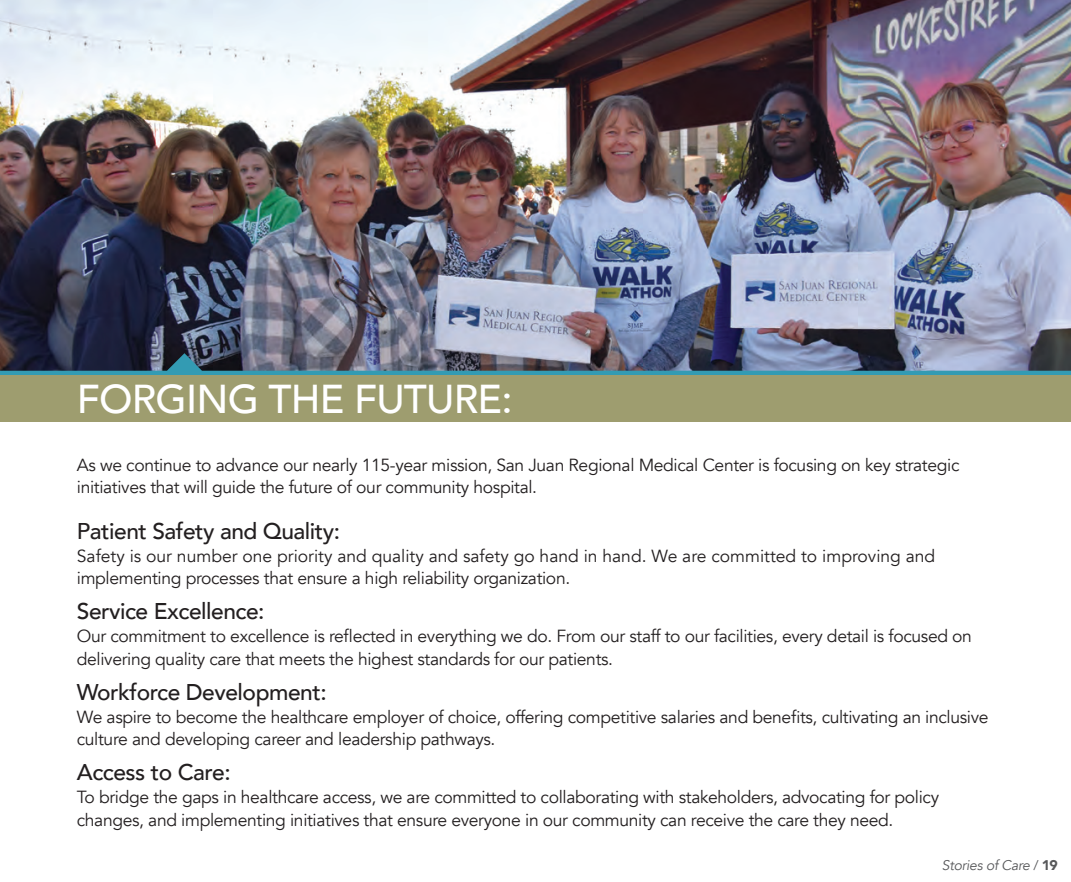
<style>
.page{position:relative;width:1071px;height:882px;background:#fff}
.page>*{position:absolute;margin:0;border:0;box-sizing:border-box;transform-origin:0 0}
.t1{font:500 40.25px "Avenir";letter-spacing:-.02em;color:#fff}
.t2{font:500 22.75px "Avenir";letter-spacing:-.02em;color:#231f20}
.t3{font:17.5px/22.8px "Avenir";letter-spacing:-.02em;color:#231f20}
.t4{font:17.5px/22.8px "Avenir";color:#231f20}
.t5{font:italic 14px "Avenir";letter-spacing:-.02em;color:#57585a}
.s1{font-style:normal}
.s2{font-weight:900;font-style:normal}
</style>
<div class="page">
<img style="left:0;top:0;width:1071px;height:353px">
<img style="left:0;top:353px;width:1071px;height:22px">
<div style="left:0;top:375px;width:1071px;height:47px;background:#9e9d6f"></div>
<h1 class="t1" style="left:77px;top:365px;width:437px">FORGING THE FUTURE:</h1>
<p class="t3" style="left:77px;top:454px;width:884px">As we continue to advance our nearly 115-year mission, San Juan Regional Medical Center is focusing on key strategic initiatives that will guide the future of our community hospital.</p>
<h2 class="t2" style="left:77px;top:511px;width:265px">Patient Safety and Quality:</h2>
<p class="t4" style="left:77px;top:545px;width:860px">Safety is our number one priority and quality and safety go hand in hand. We are committed to improving and implementing processes that ensure a high reliability organization.</p>
<h2 class="t2" style="left:77px;top:592px;width:189px">Service Excellence:</h2>
<p class="t3" style="left:77px;top:625px;width:897px">Our commitment to excellence is reflected in everything we do. From our staff to our facilities, every detail is focused on delivering quality care that meets the highest standards for our patients.</p>
<h2 class="t2" style="left:77px;top:672px;width:251px">Workforce Development:</h2>
<p class="t3" style="left:77px;top:706px;width:913px">We aspire to become the healthcare employer of choice, offering competitive salaries and benefits, cultivating an inclusive culture and developing career and leadership pathways.</p>
<h2 class="t2" style="left:77px;top:753px;width:155px">Access to Care:</h2>
<p class="t3" style="left:77px;top:786px;width:864px">To bridge the gaps in healthcare access, we are committed to collaborating with stakeholders, advocating for policy changes, and implementing initiatives that ensure everyone in our community can receive the care they need.</p>
<p class="t5" style="left:942px;top:857px;width:117px">Stories of Care <span class="s1">/</span> <span class="s2">19</span></p>
</div>
